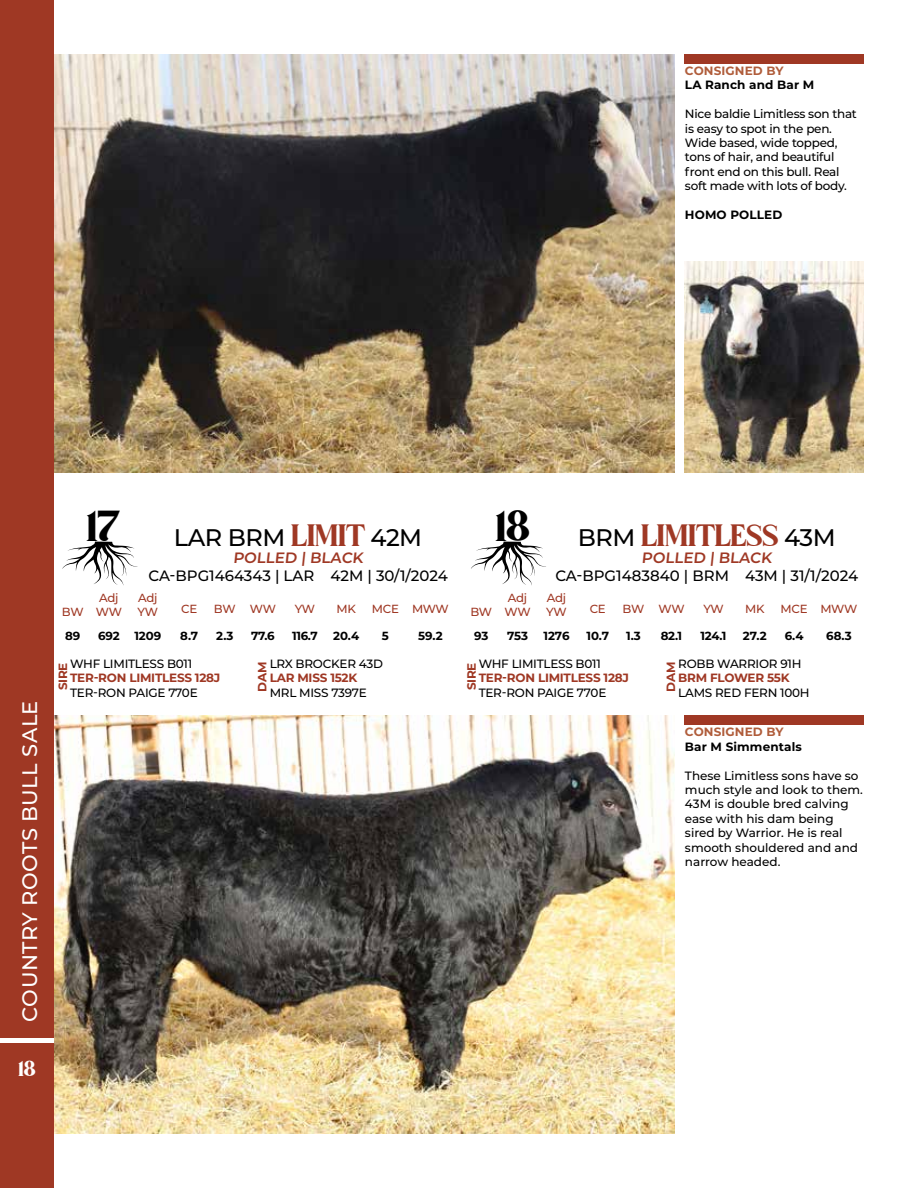
<style>
.page{position:relative;width:918px;height:1188px;background:#fff}
.page>*{position:absolute;margin:0;border:0;box-sizing:border-box;transform-origin:0 0}
.t1{font:30px "Backslash";letter-spacing:-.02em;color:#9f3824}
.t2{font:500 24px "Montserrat";letter-spacing:-.02em;color:#000}
.t3{font:500 21px "Montserrat";letter-spacing:.02em;color:#fff}
.t4{font:21px "Backslash";color:#fff}
.t5{font:500 15px "Montserrat";color:#000}
.t6{font:600 15px "Montserrat";color:#9f3824}
.t7{font:500 12px/14.4px "Montserrat";letter-spacing:-.02em;color:#000}
.t8{font:500 12px/14.4px "Montserrat";color:#000}
.t9{font:700 12px "Montserrat";letter-spacing:-.02em;color:#9f3824}
.t10{font:700 12px "Montserrat";letter-spacing:.01em;color:#000}
.t11{font:700 12px "Montserrat";letter-spacing:.01em;color:#b05d3b}
.t12{font:700 11.7px "Montserrat";color:#000}
.t13{font:500 11.7px/14.1px "Montserrat";letter-spacing:-.025em;color:#9f3824}
.s1{font-family:"Backslash";font-weight:400;font-size:30px;color:#9f3824}
.s2{font-family:"Montserrat";font-weight:500;font-size:24px;color:#000}
</style>
<div class="page">
<div style="left:0;top:0;width:54px;height:1188px;background:#9f3824"></div>
<div style="left:0;top:1038px;width:54px;height:5px;background:#fff"></div>
<svg style="left:62px;top:541px;width:76px;height:44px"></svg>
<svg style="left:471px;top:541px;width:75px;height:44px"></svg>
<img style="left:54px;top:716px;width:621px;height:418px">
<div style="left:685px;top:716px;width:179px;height:9px;background:#9f3824"></div>
<img style="left:54px;top:54px;width:621px;height:418px">
<div style="left:685px;top:54px;width:179px;height:9px;background:#9f3824"></div>
<img style="left:685px;top:261px;width:179px;height:211px">
<p class="t11" style="left:685px;top:62px;width:100px">CONSIGNED BY</p>
<p class="t10" style="left:685px;top:76px;width:131px">LA Ranch and Bar M</p>
<p class="t7" style="left:685px;top:106px;width:173px">Nice baldie Limitless son that is easy to spot in the pen.<br>Wide based, wide topped, tons of hair, and beautiful front end on this bull. Real soft made with lots of body.</p>
<p class="t10" style="left:685px;top:206px;width:99px">HOMO POLLED</p>
<h3 class="t3" style="left:15px;top:1022px;width:323px;rotate:-90deg">COUNTRY ROOTS BULL SALE</h3>
<h3 class="t4" style="left:18px;top:1057px;width:20px">18</h3>
<h2 class="t2" style="left:86px;top:521px;width:338px"><sup>17</sup> LAR BRM <span class="s1">LIMIT</span> 42M</h2>
<h1 class="t1" style="left:494px;top:519px;width:343px"><sup>18</sup> <span class="s2">BRM</span> LIMITLESS <span class="s2">43M</span></h1>
<p class="t6" style="left:233px;top:547px;width:134px">POLLED | BLACK</p>
<p class="t5" style="left:148px;top:565px;width:301px">CA-BPG1464343 | LAR 42M | 30/1/2024</p>
<p class="t6" style="left:642px;top:547px;width:134px">POLLED | BLACK</p>
<p class="t5" style="left:555px;top:565px;width:304px">CA-BPG1483840 | BRM 43M | 31/1/2024</p>
<p class="t13" style="left:96px;top:591px;width:28px">Adj<br>WW</p>
<p class="t13" style="left:138px;top:591px;width:22px">Adj<br>YW</p>
<p class="t13" style="left:181px;top:602px;width:18px">CE</p>
<p class="t13" style="left:214px;top:602px;width:64px">BW WW</p>
<p class="t13" style="left:295px;top:602px;width:22px">YW</p>
<p class="t13" style="left:336px;top:602px;width:21px">MK</p>
<p class="t13" style="left:372px;top:602px;width:78px">MCE MWW</p>
<p class="t12" style="left:180px;top:627px;width:20px">8.7</p>
<p class="t12" style="left:216px;top:627px;width:19px">2.3</p>
<p class="t12" style="left:251px;top:627px;width:25px">77.6</p>
<p class="t12" style="left:292px;top:627px;width:27px">116.7</p>
<p class="t12" style="left:333px;top:627px;width:27px">20.4</p>
<p class="t12" style="left:382px;top:627px;width:8px">5</p>
<p class="t12" style="left:418px;top:627px;width:26px">59.2</p>
<p class="t13" style="left:62px;top:605px;width:23px">BW</p>
<p class="t12" style="left:65px;top:627px;width:17px">89</p>
<p class="t12" style="left:98px;top:627px;width:65px">692 1209</p>
<p class="t7" style="left:70px;top:656px;width:124px">WHF LIMITLESS B011</p>
<p class="t9" style="left:70px;top:669px;width:152px">TER-RON LIMITLESS 128J</p>
<p class="t7" style="left:70px;top:685px;width:129px">TER-RON PAIGE 770E</p>
<p class="t9" style="left:54px;top:690px;width:29px;rotate:-90deg">SIRE</p>
<p class="t9" style="left:254px;top:692px;width:31px;rotate:-90deg">DAM</p>
<p class="t7" style="left:270px;top:656px;width:115px">LRX BROCKER 43D</p>
<p class="t9" style="left:270px;top:669px;width:89px">LAR MISS 152K</p>
<p class="t7" style="left:270px;top:685px;width:99px">MRL MISS 7397E</p>
<p class="t13" style="left:504px;top:591px;width:28px">Adj<br>WW</p>
<p class="t13" style="left:546px;top:591px;width:22px">Adj<br>YW</p>
<p class="t13" style="left:590px;top:602px;width:18px">CE</p>
<p class="t13" style="left:623px;top:602px;width:64px">BW WW</p>
<p class="t13" style="left:703px;top:602px;width:22px">YW</p>
<p class="t13" style="left:745px;top:602px;width:21px">MK</p>
<p class="t13" style="left:781px;top:602px;width:78px">MCE MWW</p>
<p class="t12" style="left:586px;top:627px;width:24px">10.7</p>
<p class="t12" style="left:626px;top:627px;width:16px">1.3</p>
<p class="t12" style="left:661px;top:627px;width:23px">82.1</p>
<p class="t12" style="left:701px;top:627px;width:27px">124.1</p>
<p class="t12" style="left:743px;top:627px;width:25px">27.2</p>
<p class="t12" style="left:785px;top:627px;width:20px">6.4</p>
<p class="t12" style="left:826px;top:627px;width:27px">68.3</p>
<p class="t13" style="left:470px;top:605px;width:23px">BW</p>
<p class="t12" style="left:474px;top:627px;width:16px">93</p>
<p class="t12" style="left:507px;top:627px;width:22px">753</p>
<p class="t12" style="left:543px;top:627px;width:28px">1276</p>
<p class="t7" style="left:479px;top:656px;width:124px">WHF LIMITLESS B011</p>
<p class="t9" style="left:479px;top:669px;width:152px">TER-RON LIMITLESS 128J</p>
<p class="t7" style="left:479px;top:685px;width:129px">TER-RON PAIGE 770E</p>
<p class="t9" style="left:463px;top:690px;width:29px;rotate:-90deg">SIRE</p>
<p class="t9" style="left:662px;top:692px;width:31px;rotate:-90deg">DAM</p>
<p class="t7" style="left:678px;top:656px;width:125px">ROBB WARRIOR 91H</p>
<p class="t9" style="left:678px;top:669px;width:113px">BRM FLOWER 55K</p>
<p class="t7" style="left:678px;top:685px;width:133px">LAMS RED FERN 100H</p>
<p class="t11" style="left:685px;top:724px;width:100px">CONSIGNED BY</p>
<p class="t10" style="left:685px;top:738px;width:118px">Bar M Simmentals</p>
<p class="t8" style="left:685px;top:768px;width:179px">These Limitless sons have so much style and look to them.<br>43M is double bred calving ease with his dam being sired by Warrior. He is real smooth shouldered and and narrow headed.</p>
</div>
